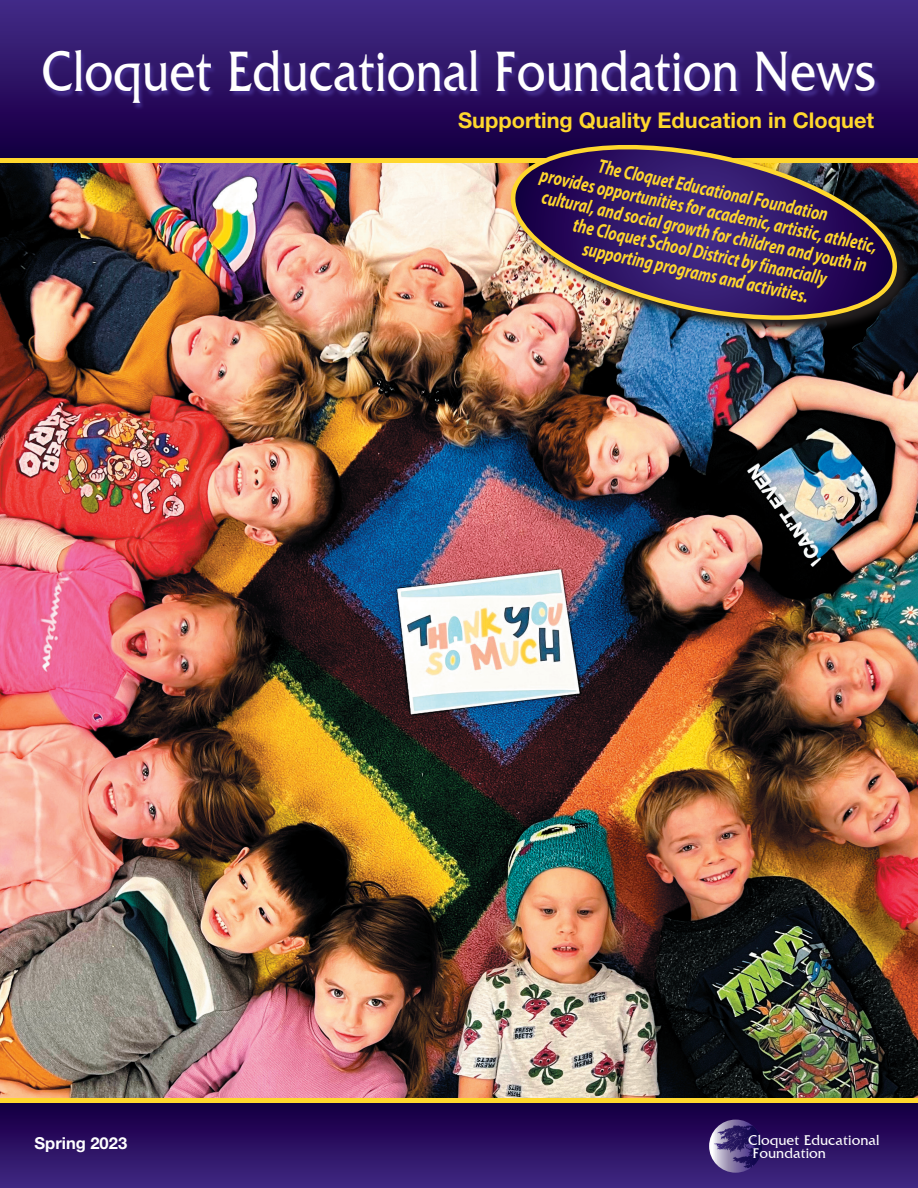
<style>
.page{position:relative;width:918px;height:1188px;background:#fff}
.page>*{position:absolute;margin:0;border:0;box-sizing:border-box;transform-origin:0 0}
.t1{font:58.5px "Friz Quadrata IT Cby BT";color:#fff;scale:.83 1}
.t2{font:700 21.75px "Helvetica Neue LT Std";color:#ffd72d}
.t3{font:italic 700 19.8px/21px "Myriad Pro";color:#ffd72d;text-align:center;scale:.75 1}
.t4{font:700 16.5px "Helvetica Neue LT Std";color:#fff}
.t5{font:14.55px/13.6px "Friz Quadrata IT Cby BT";color:#fff}
</style>
<div class="page">
<div style="left:0;top:0;width:918px;height:160px;background:linear-gradient(to bottom,#442b88,#140040)"></div>
<svg style="left:43px;top:51px;width:838px;height:59px;background:#31166c"></svg>
<div style="left:0;top:1101px;width:918px;height:87px;background:linear-gradient(to bottom,#13003f,#412883)"></div>
<img style="left:0;top:163px;width:918px;height:935px">
<div style="left:0;top:1098px;width:918px;height:5px;background:#ffd72d"></div>
<div style="left:0;top:158px;width:918px;height:5px;background:#ffd72d"></div>
<img style="left:511px;top:145px;width:401px;height:190px">
<img style="left:500px;top:130px;width:408px;height:200px">
<img style="left:709px;top:1120px;width:53px;height:53px">
<h1 class="t1" style="left:41px;top:36px;width:1007px">Cloquet Educational Foundation News</h1>
<p class="t2" style="left:458px;top:107px;width:418px">Supporting Quality Education in Cloquet</p>
<p class="t4" style="left:35px;top:1133px;width:94px">Spring 2023</p>
<p class="t3" style="left:547px;top:144px;width:460px;rotate:12deg">The Cloquet Educational Foundation<br>provides opportunities for academic, artistic, athletic, cultural, and social growth for children and youth in the Cloquet School District by financially<br>supporting programs and activities.</p>
<p class="t5" style="left:748px;top:1133px;width:133px">Cloquet Educational<br>Foundation</p>
</div>
